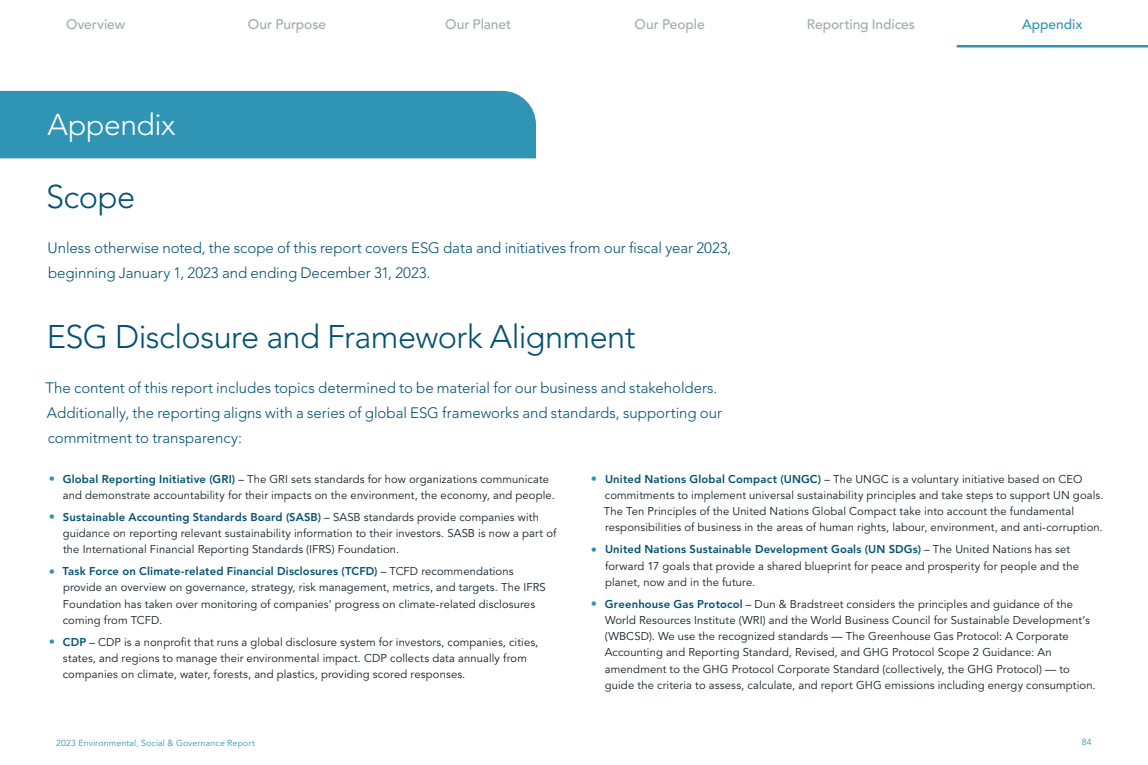
<style>
.page{position:relative;width:1148px;height:765px;background:#fff}
.page>*{position:absolute;margin:0;border:0;box-sizing:border-box;transform-origin:0 0}
.t1{font:300 32.5px "Avenir LT Std";letter-spacing:-.02em;color:#025172}
.t2{font:300 30px "Avenir LT Std";letter-spacing:-.015em;color:#fff}
.t3{font:300 15px/25px "Avenir LT Std";color:#025172}
.t4{font:500 13.75px "Avenir LT Std";letter-spacing:-.005em;color:#a4a9ad}
.t5{font:500 13.75px "Avenir LT Std";color:#3095b4}
.t6{font:11.25px/16.2px "Avenir LT Std";letter-spacing:.01em;color:#101f28}
.t7{font:8.75px "Avenir LT Std";letter-spacing:.02em;color:#3095b4}
.s1{font-size:12.5px;color:#3095b4}
.s2{font-weight:800;color:#025172}
</style>
<div class="page">
<div style="left:0;top:91px;width:536px;height:67px;background:#3095b4"></div>
<hr style="left:956px;top:45px;width:192px;height:3px;background:#3095b4">
<p class="t4" style="left:66px;top:16px;width:61px">Overview</p>
<p class="t4" style="left:248px;top:16px;width:79px">Our Purpose</p>
<p class="t4" style="left:445px;top:16px;width:68px">Our Planet</p>
<p class="t4" style="left:634px;top:16px;width:72px">Our People</p>
<p class="t4" style="left:807px;top:16px;width:109px">Reporting Indices</p>
<p class="t5" style="left:1022px;top:16px;width:62px">Appendix</p>
<h2 class="t2" style="left:48px;top:107px;width:130px">Appendix</h2>
<h1 class="t1" style="left:46px;top:178px;width:90px">Scope</h1>
<h3 class="t3" style="left:48px;top:236px;width:685px">Unless otherwise noted, the scope of this report covers ESG data and initiatives from our fiscal year 2023, beginning January 1, 2023 and ending December 31, 2023.</h3>
<h1 class="t1" style="left:47px;top:318px;width:590px">ESG Disclosure and Framework Alignment</h1>
<p class="t3" style="left:46px;top:376px;width:678px">The content of this report includes topics determined to be material for our business and stakeholders.<br>Additionally, the reporting aligns with a series of global ESG frameworks and standards, supporting our commitment to transparency:</p>
<p class="t6" style="left:63px;top:471px;width:493px;text-indent:-14px"><span class="s1">•</span> <span class="s2">Global Reporting Initiative (GRI)</span> – The GRI sets standards for how organizations communicate and demonstrate accountability for their impacts on the environment, the economy, and people.</p>
<p class="t6" style="left:63px;top:509px;width:495px;text-indent:-14px"><span class="s1">•</span> <span class="s2">Sustainable Accounting Standards Board (SASB)</span> – SASB standards provide companies with guidance on reporting relevant sustainability information to their investors. SASB is now a part of the International Financial Reporting Standards (IFRS) Foundation.</p>
<p class="t6" style="left:63px;top:564px;width:484px;text-indent:-14px"><span class="s1">•</span> <span class="s2">Task Force on Climate-related Financial Disclosures (TCFD)</span> – TCFD recommendations provide an overview on governance, strategy, risk management, metrics, and targets. The IFRS Foundation has taken over monitoring of companies’ progress on climate-related disclosures coming from TCFD.</p>
<p class="t6" style="left:63px;top:634px;width:477px;text-indent:-14px"><span class="s1">•</span> <span class="s2">CDP</span> – CDP is a nonprofit that runs a global disclosure system for investors, companies, cities, states, and regions to manage their environmental impact. CDP collects data annually from companies on climate, water, forests, and plastics, providing scored responses.</p>
<p class="t6" style="left:603px;top:471px;width:501px;text-indent:-13px"><span class="s1">•</span> <span class="s2">United Nations Global Compact (UNGC)</span> – The UNGC is a voluntary initiative based on CEO commitments to implement universal sustainability principles and take steps to support UN goals.<br>The Ten Principles of the United Nations Global Compact take into account the fundamental responsibilities of business in the areas of human rights, labour, environment, and anti-corruption.</p>
<p class="t6" style="left:605px;top:542px;width:475px;text-indent:-14px"><span class="s1">•</span> <span class="s2">United Nations Sustainable Development Goals (UN SDGs)</span> – The United Nations has set forward 17 goals that provide a shared blueprint for peace and prosperity for people and the planet, now and in the future.</p>
<p class="t6" style="left:604px;top:596px;width:492px;text-indent:-14px"><span class="s1">•</span> <span class="s2">Greenhouse Gas Protocol</span> – Dun &amp; Bradstreet considers the principles and guidance of the World Resources Institute (WRI) and the World Business Council for Sustainable Development’s (WBCSD). We use the recognized standards — The Greenhouse Gas Protocol: A Corporate Accounting and Reporting Standard, Revised, and GHG Protocol Scope 2 Guidance: An amendment to the GHG Protocol Corporate Standard (collectively, the GHG Protocol) — to guide the criteria to assess, calculate, and report GHG emissions including energy consumption.</p>
<p class="t7" style="left:56px;top:738px;width:200px">2023 Environmental, Social &amp; Governance Report</p>
<p class="t7" style="left:1081px;top:737px;width:11px">84</p>
</div>
